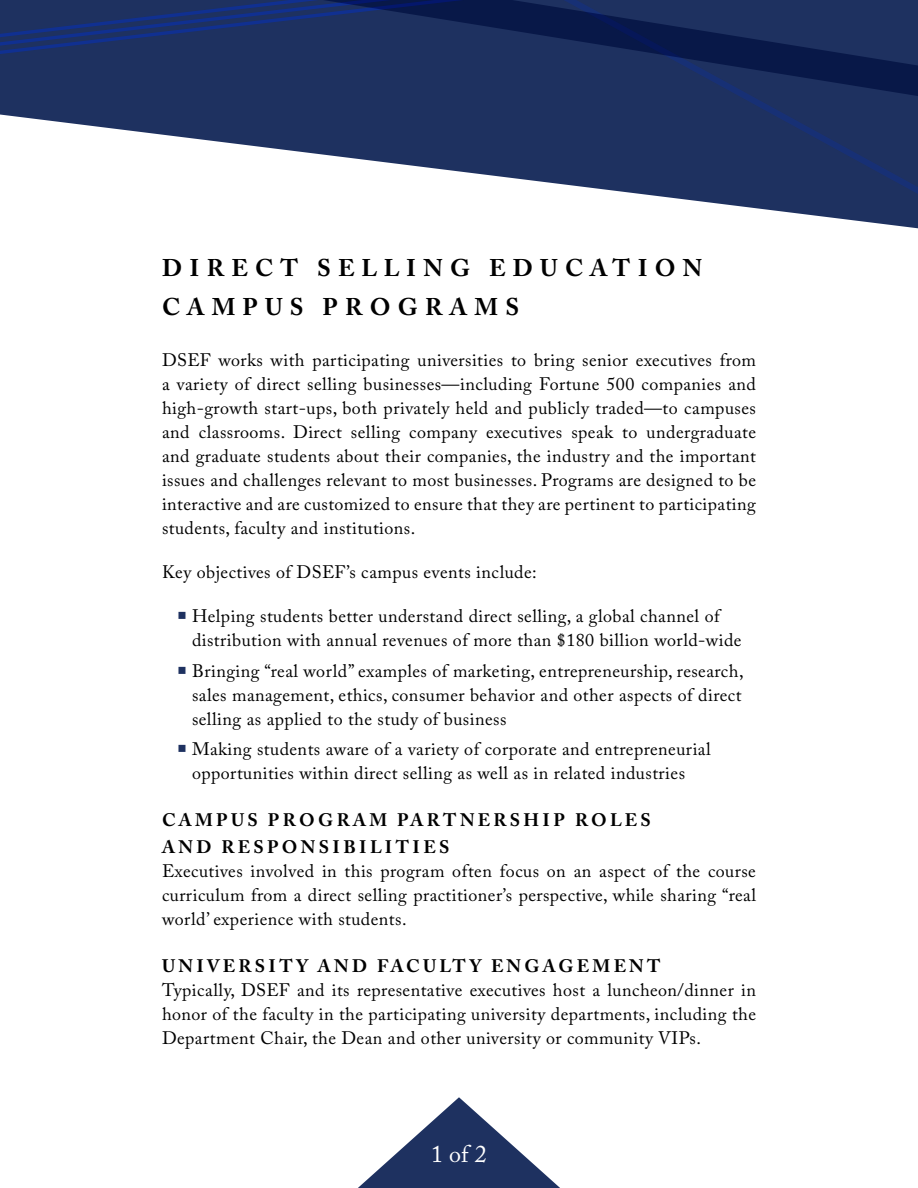
<style>
.page{position:relative;width:918px;height:1188px;background:#fff}
.page>*{position:absolute;margin:0;border:0;box-sizing:border-box;transform-origin:0 0}
.t1{font:700 24px/38.1px "Adobe Caslon Pro";letter-spacing:.3em;color:#000}
.t2{font:24px "Adobe Caslon Pro";color:#fff}
.t3{font:18px/24px "Adobe Caslon Pro";letter-spacing:.025em;color:#000;text-align:justify}
.t4{font:700 18px/26.7px "Adobe Caslon Pro";letter-spacing:.185em;color:#000}
</style>
<div class="page">
<svg style="left:358px;top:1097px;width:202px;height:91px"></svg>
<svg style="left:754px;top:208px;width:164px;height:21px"></svg>
<svg style="left:0;top:75px;width:291px;height:76px"></svg>
<svg style="left:0;top:0;width:291px;height:75px;background:#1c3066"></svg>
<svg style="left:291px;top:0;width:627px;height:208px;background:#32436e"></svg>
<h1 class="t1" style="left:162px;top:249px;width:542px">DIRECT SELLING EDUCATION<br>CAMPUS PROGRAMS</h1>
<p class="t3" style="left:162px;top:347px;width:596px">DSEF works with participating universities to bring senior executives from a variety of direct selling businesses—including Fortune 500 companies and high-growth start-ups, both privately held and publicly traded—to campuses and classrooms. Direct selling company executives speak to undergraduate and graduate students about their companies, the industry and the important issues and challenges relevant to most businesses. Programs are designed to be interactive and are customized to ensure that they are pertinent to participating students, faculty and institutions.</p>
<p class="t3" style="left:162px;top:560px;width:376px">Key objectives of DSEF’s campus events include:</p>
<p class="t3" style="left:192px;top:604px;width:551px">Helping students better understand direct selling, a global channel of distribution with annual revenues of more than $180 billion world-wide</p>
<p class="t3" style="left:192px;top:659px;width:553px;text-align:left">Bringing “real world” examples of marketing, entrepreneurship, research, sales management, ethics, consumer behavior and other aspects of direct selling as applied to the study of business</p>
<p class="t3" style="left:192px;top:737px;width:520px">Making students aware of a variety of corporate and entrepreneurial opportunities within direct selling as well as in related industries</p>
<p class="t4" style="left:162px;top:807px;width:490px">CAMPUS PROGRAM PARTNERSHIP ROLES<br>AND RESPONSIBILITIES</p>
<p class="t3" style="left:162px;top:859px;width:596px">Executives involved in this program often focus on an aspect of the course curriculum from a direct selling practitioner’s perspective, while sharing “real world’ experience with students.</p>
<p class="t4" style="left:162px;top:952px;width:500px">UNIVERSITY AND FACULTY ENGAGEMENT</p>
<p class="t3" style="left:162px;top:978px;width:596px">Typically, DSEF and its representative executives host a luncheon/dinner in honor of the faculty in the participating university departments, including the Department Chair, the Dean and other university or community VIPs.</p>
<h1 class="t2" style="left:431px;top:1140px;width:57px">1 of 2</h1>
</div>
